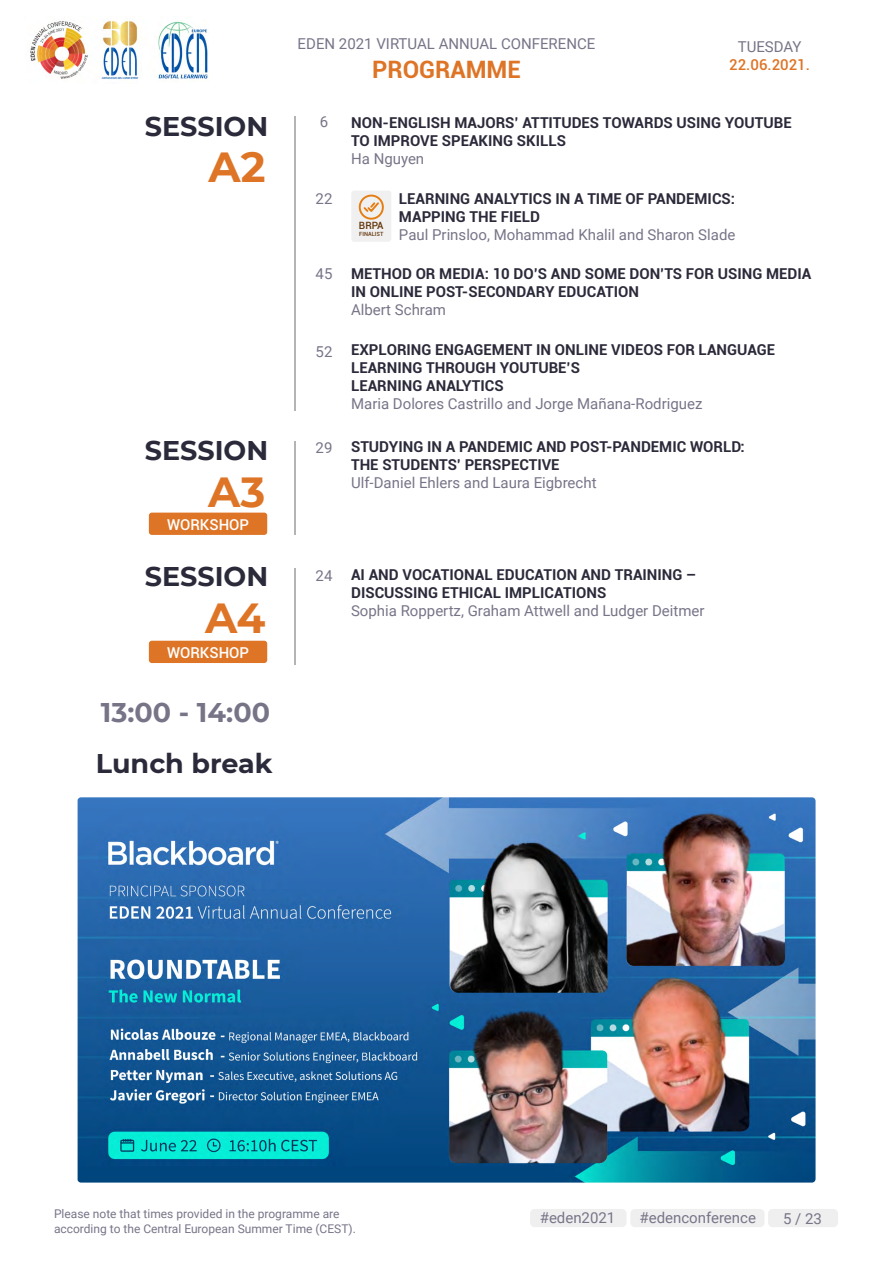
<style>
.page{position:relative;width:893px;height:1263px;background:#fff}
.page>*{position:absolute;margin:0;border:0;box-sizing:border-box;transform-origin:0 0}
.t1{font:700 42px "Montserrat";color:#de7426}
.t2{font:700 27px "Montserrat";color:#2b2a3a}
.t3{font:700 27px "Montserrat";color:#787488}
.t4{font:700 24px "Roboto";color:#de7426}
.t5{font:700 15px/18px "Roboto";color:#2b2a3a}
.t6{font:15px "Roboto";color:#787488}
.t7{font:500 15px "Roboto";color:#fff}
.t8{font:500 15px "Roboto";color:#de7426}
.t9{font:12px/14.4px "Roboto";color:#787488}
.t10{font:500 10.05px "Roboto";color:#63350b}
.t11{font:500 5.7px "Roboto";color:#63350b}
</style>
<div class="page">
<img style="left:30px;top:20px;width:179px;height:61px">
<div style="left:768px;top:1209px;width:70px;height:18px;background:#efefef;border-radius:4px"></div>
<div style="left:530px;top:1209px;width:96px;height:18px;background:#efefef;border-radius:4px"></div>
<div style="left:630px;top:1209px;width:134px;height:18px;background:#efefef;border-radius:4px"></div>
<hr style="left:294px;top:117px;width:2px;height:294px;background:#b4b4b4">
<hr style="left:294px;top:441px;width:2px;height:93px;background:#b4b4b4">
<hr style="left:294px;top:568px;width:2px;height:96px;background:#b4b4b4">
<div style="left:351px;top:191px;width:40px;height:51px;background:#f0f0f0;border-radius:3px"></div>
<div style="left:359px;top:195px;width:25px;height:25px;border:2px solid #e67d11;border-radius:50%"></div>
<svg style="left:362px;top:201px;width:19px;height:13px"></svg>
<div style="left:149px;top:641px;width:118px;height:22px;background:#de7426;border-radius:3px"></div>
<div style="left:149px;top:513px;width:118px;height:22px;background:#de7426;border-radius:3px"></div>
<img style="left:78px;top:797px;width:737px;height:385px">
<h2 class="t2" style="left:145px;top:107px;width:125px">SESSION</h2>
<h1 class="t1" style="left:209px;top:137px;width:58px">A2</h1>
<h2 class="t2" style="left:145px;top:431px;width:125px">SESSION</h2>
<h1 class="t1" style="left:208px;top:461px;width:59px">A3</h1>
<p class="t7" style="left:167px;top:514px;width:84px">WORKSHOP</p>
<h2 class="t2" style="left:145px;top:557px;width:125px">SESSION</h2>
<h1 class="t1" style="left:205px;top:587px;width:62px">A4</h1>
<p class="t7" style="left:167px;top:642px;width:84px">WORKSHOP</p>
<h2 class="t3" style="left:101px;top:693px;width:171px">13:00 - 14:00</h2>
<h2 class="t2" style="left:96px;top:744px;width:178px">Lunch break</h2>
<p class="t6" style="left:298px;top:33px;width:299px">EDEN 2021 VIRTUAL ANNUAL CONFERENCE</p>
<h3 class="t4" style="left:372px;top:52px;width:150px">PROGRAMME</h3>
<p class="t6" style="left:738px;top:36px;width:65px">TUESDAY</p>
<p class="t8" style="left:729px;top:54px;width:82px">22.06.2021.</p>
<p class="t6" style="left:320px;top:111px;width:10px">6</p>
<p class="t6" style="left:316px;top:188px;width:18px">22</p>
<p class="t6" style="left:316px;top:263px;width:18px">45</p>
<p class="t6" style="left:316px;top:341px;width:18px">52</p>
<p class="t6" style="left:316px;top:437px;width:18px">29</p>
<p class="t5" style="left:351px;top:113px;width:442px">NON-ENGLISH MAJORS’ ATTITUDES TOWARDS USING YOUTUBE<br>TO IMPROVE SPEAKING SKILLS</p>
<p class="t6" style="left:351px;top:148px;width:75px">Ha Nguyen</p>
<p class="t5" style="left:399px;top:189px;width:338px">LEARNING ANALYTICS IN A TIME OF PANDEMICS:<br>MAPPING THE FIELD</p>
<p class="t6" style="left:399px;top:224px;width:338px">Paul Prinsloo, Mohammad Khalil and Sharon Slade</p>
<p class="t5" style="left:351px;top:264px;width:462px">METHOD OR MEDIA: 10 DO’S AND SOME DON’TS FOR USING MEDIA<br>IN ONLINE POST-SECONDARY EDUCATION</p>
<p class="t6" style="left:351px;top:299px;width:96px">Albert Schram</p>
<p class="t5" style="left:351px;top:340px;width:426px">EXPLORING ENGAGEMENT IN ONLINE VIDEOS FOR LANGUAGE<br>LEARNING THROUGH YOUTUBE’S<br>LEARNING ANALYTICS</p>
<p class="t6" style="left:351px;top:393px;width:353px">Maria Dolores Castrillo and Jorge Mañana-Rodriguez</p>
<p class="t10" style="left:359px;top:218px;width:26px">BRPA</p>
<p class="t11" style="left:359px;top:230px;width:26px">FINALIST</p>
<p class="t5" style="left:351px;top:437px;width:395px">STUDYING IN A PANDEMIC AND POST-PANDEMIC WORLD:<br>THE STUDENTS’ PERSPECTIVE</p>
<p class="t6" style="left:351px;top:472px;width:247px">Ulf-Daniel Ehlers and Laura Eigbrecht</p>
<p class="t6" style="left:316px;top:565px;width:18px">24</p>
<p class="t5" style="left:351px;top:565px;width:347px">AI AND VOCATIONAL EDUCATION AND TRAINING –<br>DISCUSSING ETHICAL IMPLICATIONS</p>
<p class="t6" style="left:351px;top:600px;width:355px">Sophia Roppertz, Graham Attwell and Ludger Deitmer</p>
<p class="t9" style="left:54px;top:1206px;width:303px">Please note that times provided in the programme are according to the Central European Summer Time (CEST).</p>
<p class="t6" style="left:540px;top:1207px;width:77px">#eden2021</p>
<p class="t6" style="left:639px;top:1207px;width:118px">#edenconference</p>
<p class="t6" style="left:783px;top:1208px;width:40px">5 / 23</p>
</div>
